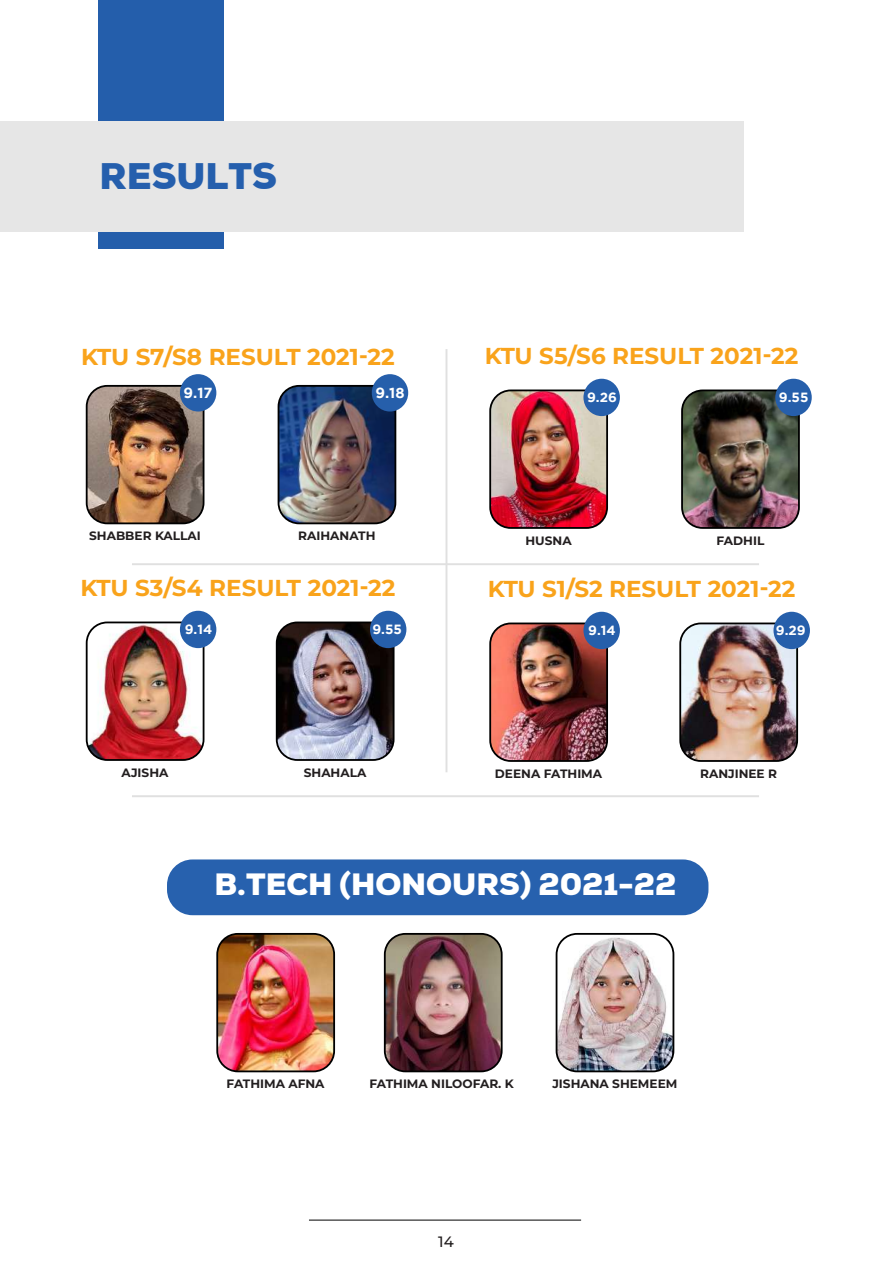
<style>
.page{position:relative;width:893px;height:1263px;background:#fff}
.page>*{position:absolute;margin:0;border:0;box-sizing:border-box;transform-origin:0 0}
.t1{font:900 36px "Nexa";color:#255fad}
.t2{font:900 30px "Nexa";color:#fff}
.t3{font:700 23.1px "Montserrat";color:#f9a31b}
.t4{font:500 15px "Montserrat";color:#231f20}
.t5{font:700 14.55px "Gotham";color:#fff}
.t6{font:700 13.35px "Gotham";color:#fff}
.t7{font:700 12.15px "Montserrat";color:#231f20}
</style>
<div class="page">
<hr style="left:309px;top:1220px;width:272px;height:1px;background:#000">
<div style="left:98px;top:0;width:126px;height:249px;background:#245eab"></div>
<div style="left:0;top:121px;width:744px;height:111px;background:#e6e6e6"></div>
<hr style="left:892px;top:121px;width:1px;height:111px;background:#e6e6e6">
<div style="left:167px;top:859px;width:541px;height:56px;background:#2761ae;border-radius:26px"></div>
<img style="left:219px;top:934px;width:115px;height:137px">
<div style="left:216px;top:933px;width:119px;height:139px;border:2px solid #000;border-radius:21px"></div>
<img style="left:385px;top:934px;width:115px;height:137px">
<div style="left:384px;top:933px;width:119px;height:139px;border:2px solid #000;border-radius:21px"></div>
<img style="left:557px;top:934px;width:116px;height:137px">
<div style="left:556px;top:933px;width:118px;height:139px;border:2px solid #000;border-radius:21px"></div>
<img style="left:87px;top:386px;width:117px;height:137px">
<div style="left:86px;top:385px;width:118px;height:139px;border:2px solid #000;border-radius:21px"></div>
<div style="left:180px;top:374px;width:36px;height:37px;background:#265fab;border-radius:50%"></div>
<img style="left:278px;top:386px;width:117px;height:137px">
<div style="left:278px;top:385px;width:118px;height:139px;border:2px solid #000;border-radius:21px"></div>
<div style="left:372px;top:374px;width:36px;height:37px;background:#265fab;border-radius:50%"></div>
<img style="left:492px;top:392px;width:113px;height:134px">
<div style="left:489px;top:389px;width:119px;height:140px;border:2px solid #000;border-radius:21px"></div>
<div style="left:583px;top:379px;width:37px;height:37px;background:#265fab;border-radius:50%"></div>
<img style="left:684px;top:392px;width:113px;height:134px">
<div style="left:681px;top:389px;width:119px;height:140px;border:2px solid #000;border-radius:21px"></div>
<div style="left:775px;top:379px;width:37px;height:37px;background:#265fab;border-radius:50%"></div>
<img style="left:87px;top:624px;width:117px;height:136px">
<div style="left:86px;top:621px;width:118px;height:140px;border:2px solid #000;border-radius:21px"></div>
<div style="left:180px;top:611px;width:36px;height:37px;background:#265fab;border-radius:50%"></div>
<img style="left:277px;top:624px;width:117px;height:136px">
<div style="left:276px;top:621px;width:118px;height:140px;border:2px solid #000;border-radius:21px"></div>
<div style="left:370px;top:611px;width:36px;height:37px;background:#265fab;border-radius:50%"></div>
<img style="left:492px;top:625px;width:113px;height:134px">
<div style="left:489px;top:622px;width:119px;height:140px;border:2px solid #000;border-radius:21px"></div>
<div style="left:583px;top:612px;width:37px;height:37px;background:#265fab;border-radius:50%"></div>
<img style="left:682px;top:625px;width:115px;height:134px">
<div style="left:679px;top:622px;width:119px;height:140px;border:2px solid #000;border-radius:21px"></div>
<div style="left:773px;top:612px;width:37px;height:37px;background:#265fab;border-radius:50%"></div>
<hr style="left:445px;top:349px;width:2px;height:423px;background:#e0e0e0">
<hr style="left:132px;top:563px;width:627px;height:2px;background:#e0e0e0">
<hr style="left:132px;top:795px;width:627px;height:2px;background:#e0e0e0">
<h1 class="t1" style="left:100px;top:152px;width:179px">RESULTS</h1>
<h3 class="t3" style="left:81px;top:341px;width:315px">KTU S7/S8 RESULT 2021-22</h3>
<h3 class="t3" style="left:485px;top:340px;width:315px">KTU S5/S6 RESULT 2021-22</h3>
<p class="t5" style="left:184px;top:385px;width:30px">9.17</p>
<p class="t5" style="left:375px;top:385px;width:31px">9.18</p>
<p class="t6" style="left:587px;top:389px;width:31px">9.26</p>
<p class="t6" style="left:779px;top:389px;width:31px">9.55</p>
<p class="t7" style="left:89px;top:528px;width:113px">SHABBER KALLAI</p>
<p class="t7" style="left:298px;top:528px;width:79px">RAIHANATH</p>
<p class="t7" style="left:525px;top:532px;width:48px">HUSNA</p>
<p class="t7" style="left:716px;top:532px;width:49px">FADHIL</p>
<h3 class="t3" style="left:81px;top:572px;width:316px">KTU S3/S4 RESULT 2021-22</h3>
<h3 class="t3" style="left:488px;top:573px;width:309px">KTU S1/S2 RESULT 2021-22</h3>
<p class="t6" style="left:185px;top:621px;width:29px">9.14</p>
<p class="t6" style="left:372px;top:621px;width:31px">9.55</p>
<p class="t6" style="left:588px;top:622px;width:29px">9.14</p>
<p class="t6" style="left:776px;top:622px;width:31px">9.29</p>
<p class="t7" style="left:122px;top:764px;width:48px">AJISHA</p>
<p class="t7" style="left:304px;top:764px;width:64px">SHAHALA</p>
<p class="t7" style="left:495px;top:765px;width:109px">DEENA FATHIMA</p>
<p class="t7" style="left:700px;top:765px;width:78px">RANJINEE R</p>
<h2 class="t2" style="left:214px;top:865px;width:464px">B.TECH (HONOURS) 2021-22</h2>
<p class="t7" style="left:227px;top:1076px;width:99px">FATHIMA AFNA</p>
<p class="t7" style="left:369px;top:1076px;width:146px">FATHIMA NILOOFAR. K</p>
<p class="t7" style="left:552px;top:1076px;width:126px">JISHANA SHEMEEM</p>
<p class="t4" style="left:438px;top:1232px;width:17px">14</p>
</div>
